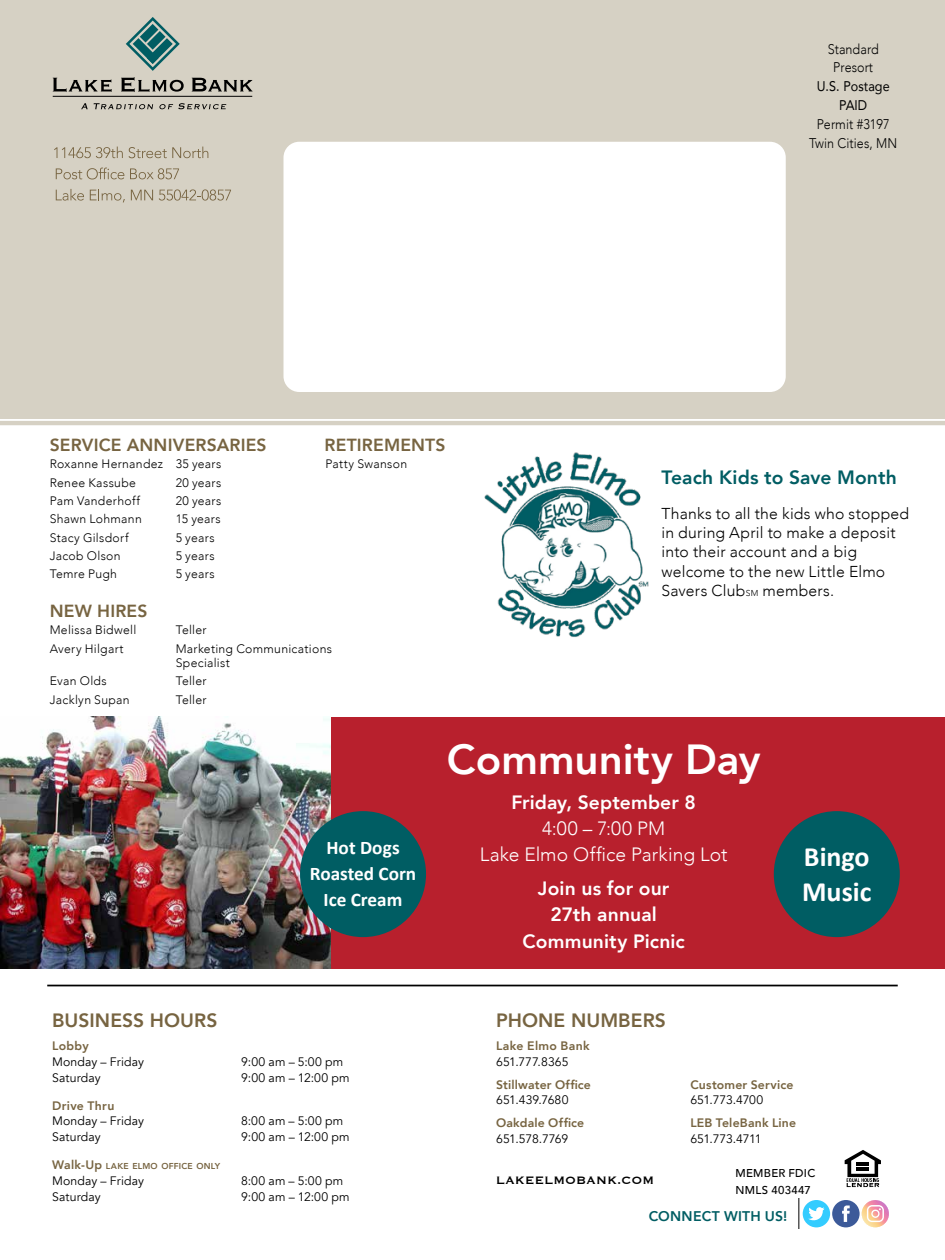
<style>
.page{position:relative;width:945px;height:1260px;background:#fff}
.page>*{position:absolute;margin:0;border:0;box-sizing:border-box;transform-origin:0 0}
.t1{font:800 42px "Avenir";color:#fff}
.t2{font:700 28px/35px "Calibri";color:#fff}
.t3{font:800 19.25px/26.2px "Avenir";letter-spacing:.005em;color:#fff;text-align:center}
.t4{font:300 19.25px/26.2px "Avenir";letter-spacing:.005em;color:#fff;text-align:center}
.t5{font:700 19.25px/26.2px "Calibri";color:#fff;text-align:center}
.t6{font:800 19.25px "Avenir";letter-spacing:.005em;color:#776441}
.t7{font:800 19.25px "Avenir";letter-spacing:.005em;color:#005d63}
.t8{font:800 17.5px "Avenir";letter-spacing:.01em;color:#776441}
.t9{font:300 15.75px/19.2px "Avenir";letter-spacing:.015em;color:#000}
.t10{font:300 14px "Avenir";letter-spacing:.005em;color:#000;scale:.9 1}
.t11{font:14px "Copperplate";letter-spacing:.02em;color:#000}
.t12{font:14px/18.9px "Avenir";letter-spacing:.005em;color:#000;text-align:center;scale:.9 1}
.t13{font:800 14px "Avenir";letter-spacing:.015em;color:#005d63}
.t14{font:300 12.25px/14px "Avenir";letter-spacing:.025em;color:#000}
.t15{font:12.25px "Avenir";letter-spacing:.01em;color:#000}
.t16{font:800 12.25px "Avenir";letter-spacing:.015em;color:#776441}
.t17{font:12.25px "Avenir";letter-spacing:-.015em;color:#000}
.t18{font:12.25px "Avenir";letter-spacing:-.025em;color:#000}
.t19{font:12.25px "Avenir";letter-spacing:-.03em;color:#000}
.t20{font:500 11.38px/16.6px "Avenir";letter-spacing:.025em;color:#000}
.t21{font:800 8.58px "Avenir";letter-spacing:.025em;color:#776441}
.s1{font-size:8.58px}
.s2{font-size:12.25px}
</style>
<div class="page">
<svg style="left:845px;top:1150px;width:36px;height:37px"></svg>
<svg style="left:799px;top:1199px;width:90px;height:30px"></svg>
<hr style="left:47px;top:985px;width:851px;height:1px;background:#000">
<img style="left:484px;top:452px;width:165px;height:185px">
<div style="left:19px;top:717px;width:926px;height:252px;background:#b8202d"></div>
<img style="left:0;top:717px;width:331px;height:251px">
<div style="left:300px;top:811px;width:126px;height:126px;background:#005d63;border-radius:50%"></div>
<div style="left:774px;top:811px;width:126px;height:126px;background:#005d63;border-radius:50%"></div>
<div style="left:0;top:0;width:945px;height:419px;background:#d6d1c4"></div>
<hr style="left:0;top:421px;width:945px;height:4px;background:#d6d1c4">
<svg style="left:126px;top:17px;width:54px;height:54px"></svg>
<svg style="left:121px;top:77px;width:63px;height:15px"></svg>
<svg style="left:192px;top:78px;width:60px;height:13px"></svg>
<svg style="left:53px;top:78px;width:59px;height:14px"></svg>
<hr style="left:53px;top:96px;width:199px;height:1px;background:#000">
<svg style="left:81px;top:103px;width:7px;height:6px"></svg>
<svg style="left:94px;top:103px;width:59px;height:6px"></svg>
<svg style="left:159px;top:103px;width:67px;height:6px"></svg>
<svg style="left:54px;top:147px;width:154px;height:11px"></svg>
<svg style="left:56px;top:168px;width:123px;height:11px"></svg>
<svg style="left:56px;top:189px;width:28px;height:12px"></svg>
<svg style="left:90px;top:189px;width:35px;height:13px"></svg>
<svg style="left:131px;top:190px;width:22px;height:10px"></svg>
<svg style="left:159px;top:189px;width:72px;height:12px"></svg>
<div style="left:284px;top:142px;width:502px;height:250px;background:#fff;border-radius:16px"></div>
<p class="t10" style="left:828px;top:40px;width:58px">Standard</p>
<h3 class="t8" style="left:50px;top:431px;width:218px">SERVICE ANNIVERSARIES</h3>
<h3 class="t8" style="left:325px;top:431px;width:123px">RETIREMENTS</h3>
<p class="t14" style="left:50px;top:457px;width:173px">Roxanne Hernandez 35 years</p>
<p class="t14" style="left:325px;top:457px;width:83px">Patty Swanson</p>
<p class="t14" style="left:50px;top:475px;width:88px">Renee Kassube</p>
<p class="t14" style="left:176px;top:475px;width:47px">20 years</p>
<p class="t14" style="left:50px;top:494px;width:92px">Pam Vanderhoff</p>
<p class="t14" style="left:176px;top:494px;width:47px">20 years</p>
<p class="t14" style="left:50px;top:512px;width:94px">Shawn Lohmann</p>
<p class="t14" style="left:176px;top:512px;width:46px">15 years</p>
<p class="t14" style="left:50px;top:530px;width:80px">Stacy Gilsdorf</p>
<p class="t14" style="left:176px;top:530px;width:40px">5 years</p>
<p class="t14" style="left:50px;top:549px;width:72px">Jacob Olson</p>
<p class="t14" style="left:176px;top:549px;width:40px">5 years</p>
<p class="t14" style="left:50px;top:567px;width:69px">Temre Pugh</p>
<p class="t14" style="left:176px;top:567px;width:40px">5 years</p>
<h3 class="t8" style="left:50px;top:597px;width:99px">NEW HIRES</h3>
<p class="t14" style="left:50px;top:623px;width:88px">Melissa Bidwell</p>
<p class="t14" style="left:176px;top:623px;width:32px">Teller</p>
<p class="t14" style="left:50px;top:642px;width:75px">Avery Hilgart</p>
<p class="t14" style="left:176px;top:642px;width:158px">Marketing Communications<br>Specialist</p>
<p class="t14" style="left:50px;top:674px;width:58px">Evan Olds</p>
<p class="t14" style="left:176px;top:674px;width:32px">Teller</p>
<p class="t14" style="left:50px;top:692px;width:82px">Jacklyn Supan</p>
<p class="t14" style="left:176px;top:692px;width:32px">Teller</p>
<p class="t10" style="left:833px;top:59px;width:46px">Presort</p>
<p class="t12" style="left:817px;top:77px;width:83px">U.S. Postage<br>PAID</p>
<p class="t10" style="left:809px;top:135px;width:99px">Twin Cities, MN</p>
<p class="t10" style="left:817px;top:116px;width:83px">Permit #3197</p>
<h3 class="t7" style="left:662px;top:462px;width:237px">Teach Kids to Save Month</h3>
<p class="t9" style="left:662px;top:504px;width:249px">Thanks to all the kids who stopped in during April to make a deposit into their account and a big welcome to the new Little Elmo<br>Savers Club<span class="s1">sm</span> members.</p>
<h1 class="t1" style="left:447px;top:727px;width:315px">Community Day</h1>
<h3 class="t3" style="left:511px;top:789px;width:186px">Friday, September 8</h3>
<h3 class="t4" style="left:480px;top:815px;width:250px">4:00 – 7:00 PM<br>Lake Elmo Office Parking Lot</h3>
<h3 class="t3" style="left:523px;top:875px;width:164px">Join us for our<br>27th annual<br>Community Picnic</h3>
<h3 class="t5" style="left:310px;top:834px;width:108px">Hot Dogs<br>Roasted Corn<br>Ice Cream</h3>
<h2 class="t2" style="left:802px;top:839px;width:71px">Bingo<br>Music</h2>
<h3 class="t6" style="left:52px;top:1006px;width:167px">BUSINESS HOURS</h3>
<p class="t16" style="left:52px;top:1036px;width:38px">Lobby</p>
<p class="t15" style="left:52px;top:1054px;width:93px">Monday – Friday</p>
<p class="t15" style="left:241px;top:1054px;width:104px">9:00 am – 5:00 pm</p>
<p class="t15" style="left:52px;top:1070px;width:50px">Saturday</p>
<p class="t15" style="left:241px;top:1070px;width:110px">9:00 am – 12:00 pm</p>
<p class="t16" style="left:52px;top:1096px;width:64px">Drive Thru</p>
<p class="t15" style="left:52px;top:1114px;width:93px">Monday – Friday</p>
<p class="t15" style="left:241px;top:1114px;width:104px">8:00 am – 5:00 pm</p>
<p class="t15" style="left:52px;top:1130px;width:50px">Saturday</p>
<p class="t15" style="left:241px;top:1130px;width:110px">9:00 am – 12:00 pm</p>
<p class="t21" style="left:52px;top:1159px;width:170px"><span class="s2">Walk-Up</span> LAKE ELMO OFFICE ONLY</p>
<p class="t15" style="left:52px;top:1173px;width:93px">Monday – Friday</p>
<p class="t15" style="left:241px;top:1173px;width:104px">8:00 am – 5:00 pm</p>
<p class="t15" style="left:52px;top:1189px;width:50px">Saturday</p>
<p class="t15" style="left:241px;top:1189px;width:110px">9:00 am – 12:00 pm</p>
<h3 class="t6" style="left:496px;top:1006px;width:171px">PHONE NUMBERS</h3>
<p class="t16" style="left:496px;top:1036px;width:95px">Lake Elmo Bank</p>
<p class="t15" style="left:496px;top:1054px;width:74px">651.777.8365</p>
<p class="t16" style="left:496px;top:1075px;width:96px">Stillwater Office</p>
<p class="t16" style="left:690px;top:1075px;width:105px">Customer Service</p>
<p class="t15" style="left:496px;top:1093px;width:74px">651.439.7680</p>
<p class="t17" style="left:690px;top:1093px;width:74px">651.773.4700</p>
<p class="t16" style="left:496px;top:1113px;width:90px">Oakdale Office</p>
<p class="t16" style="left:690px;top:1113px;width:107px">LEB TeleBank Line</p>
<p class="t18" style="left:496px;top:1131px;width:74px">651.578.7769</p>
<p class="t19" style="left:690px;top:1131px;width:73px">651.773.4711</p>
<p class="t11" style="left:496px;top:1171px;width:160px">LAKEELMOBANK.COM</p>
<p class="t20" style="left:736px;top:1164px;width:81px">MEMBER FDIC<br>NMLS 403447</p>
<p class="t13" style="left:649px;top:1205px;width:140px">CONNECT WITH US!</p>
</div>
